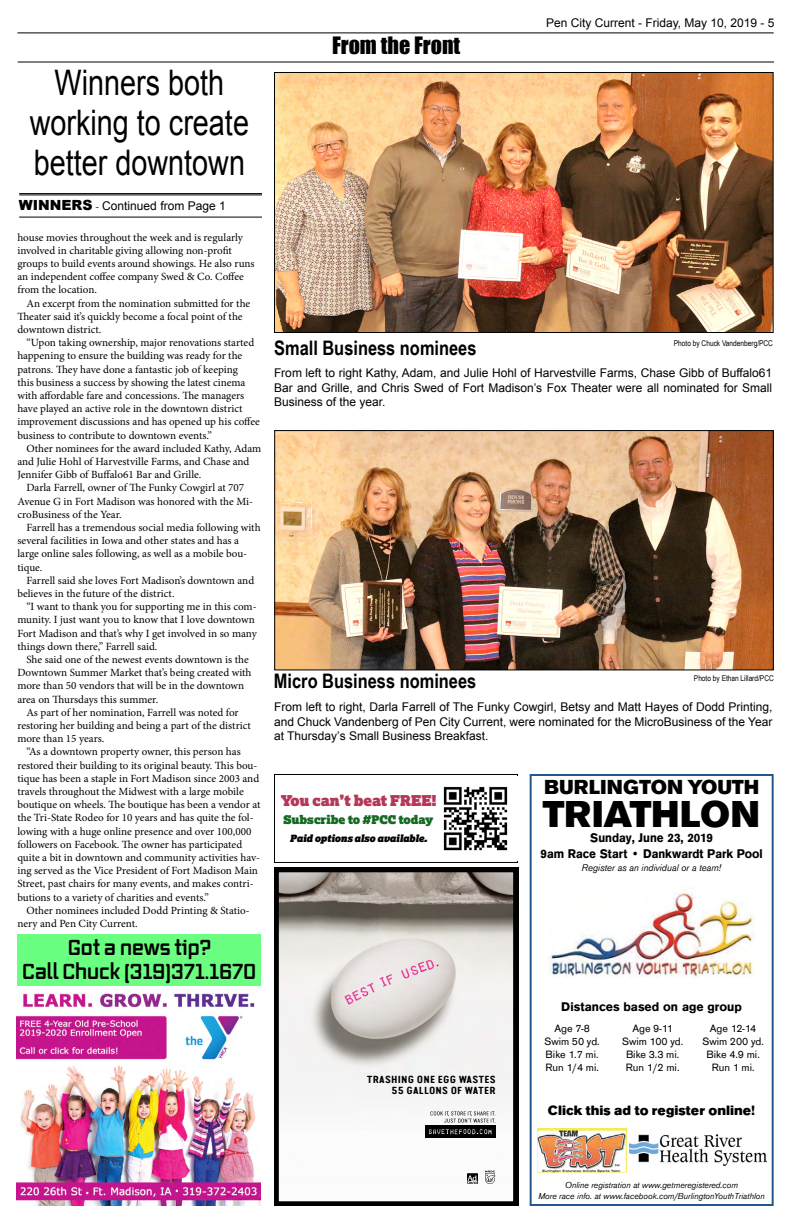
<style>
.page{position:relative;width:792px;height:1224px;background:#fff}
.page>*{position:absolute;margin:0;border:0;box-sizing:border-box;transform-origin:0 0}
.t1{font:900 38.7px "Ancona";color:#000}
.t2{font:35.2px/40px "Arial";color:#000;text-align:center;scale:.82 1}
.t3{font:22px "Impact";color:#000}
.t4{font:700 21px/24px "Vox Round";color:#000;text-align:center}
.t5{font:900 21px "Ancona";color:#000}
.t6{font:700 20px "Arial Narrow";color:#000}
.t7{font:15px "Lexia Ad";color:#b53957}
.t8{font:900 14px "Ancona";color:#000}
.t9{font:700 13px/15.6px "Ancona";color:#000;text-align:center;scale:.95 1}
.t10{font:700 13px "Ancona";color:#000}
.t11{font:12px/14.4px "Arial";color:#000;text-align:justify}
.t12{font:12px "Lexia Ad";color:#166823}
.t13{font:11px/13.2px "Minion Pro";letter-spacing:-.005em;color:#000}
.t14{font:11px/13.2px "Ancona";color:#000;text-align:center}
.t15{font:700 10.3px/10.3px "Van Condensed Pro";letter-spacing:.02em;color:#000;text-align:right}
.t16{font:italic 10px "Ancona";color:#000}
.t17{font:italic 10px "Lexia Ad";color:#000}
.t18{font:italic 9px/10.8px "Ancona";color:#000;text-align:center}
.t19{font:8px "Arial Narrow";color:#000}
.s1{font-weight:900;font-size:14px}
.s2{font-family:"Minion Pro"}
</style>
<div class="page">
<hr style="left:17px;top:32px;width:757px;height:1px;background:#000">
<hr style="left:18px;top:62px;width:756px;height:1px;background:#000">
<img style="left:17px;top:993px;width:244px;height:213px">
<img style="left:537px;top:1129px;width:89px;height:43px">
<img style="left:630px;top:1134px;width:136px;height:32px">
<img style="left:549px;top:890px;width:206px;height:88px">
<div style="left:530px;top:774px;width:244px;height:432px;border:2px solid #23578d"></div>
<hr style="left:19px;top:193px;width:243px;height:1px;background:#000">
<hr style="left:19px;top:195px;width:243px;height:1px;background:#000">
<hr style="left:19px;top:217px;width:243px;height:1px;background:#000">
<img style="left:276px;top:74px;width:496px;height:257px">
<div style="left:274px;top:72px;width:500px;height:261px;border:1px solid #000"></div>
<img style="left:276px;top:432px;width:496px;height:236px">
<div style="left:274px;top:430px;width:500px;height:240px;border:1px solid #000"></div>
<div style="left:17px;top:934px;width:244px;height:52px;background:#6aff80"></div>
<svg style="left:274px;top:868px;width:244px;height:338px"></svg>
<div style="left:425px;top:1126px;width:70px;height:12px;background:#000"></div>
<svg style="left:429px;top:1129px;width:63px;height:6px"></svg>
<svg style="left:430px;top:1111px;width:66px;height:12px"></svg>
<svg style="left:467px;top:1173px;width:11px;height:11px"></svg>
<svg style="left:485px;top:1171px;width:10px;height:13px"></svg>
<div style="left:274px;top:774px;width:244px;height:89px;border:1px solid #000"></div>
<img style="left:443px;top:777px;width:74px;height:83px">
<h2 class="t2" style="left:30px;top:63px;width:269px">Winners both working to create better downtown</h2>
<p class="t11" style="left:19px;top:198px;width:208px"><span class="s1">WINNERS</span> <span class="s2">-</span> Continued from Page 1</p>
<p class="t13" style="left:17px;top:231px;width:239px">house movies throughout the week and is regularly involved in charitable giving allowing non-profit groups to build events around showings. He also runs an independent coffee company Swed &amp; Co. Coffee from the location.</p>
<p class="t13" style="left:17px;top:297px;width:234px;text-indent:9px">An excerpt from the nomination submitted for the<br>Theater said it’s quickly become a focal point of the downtown district.</p>
<p class="t13" style="left:17px;top:336px;width:244px;text-indent:9px">“Upon taking ownership, major renovations started happening to ensure the building was ready for the patrons. They have done a fantastic job of keeping<br>this business a success by showing the latest cinema with affordable fare and concessions. The managers have played an active role in the downtown district improvement discussions and has opened up his coffee business to contribute to downtown events.”</p>
<p class="t13" style="left:26px;top:442px;width:237px">Other nominees for the award included Kathy, Adam</p>
<p class="t13" style="left:17px;top:455px;width:234px">and Julie Hohl of Harvestville Farms, and Chase and</p>
<p class="t13" style="left:17px;top:468px;width:186px">Jennifer Gibb of Buffalo61 Bar and Grille.</p>
<p class="t13" style="left:26px;top:481px;width:219px">Darla Farrell, owner of The Funky Cowgirl at 707</p>
<p class="t13" style="left:17px;top:495px;width:237px">Avenue G in Fort Madison was honored with the Mi-</p>
<p class="t13" style="left:17px;top:508px;width:106px">croBusiness of the Year.</p>
<p class="t13" style="left:26px;top:521px;width:236px">Farrell has a tremendous social media following with</p>
<p class="t13" style="left:17px;top:534px;width:223px">several facilities in Iowa and other states and has a</p>
<p class="t13" style="left:17px;top:547px;width:231px">large online sales following, as well as a mobile bou-</p>
<p class="t13" style="left:17px;top:561px;width:27px">tique.</p>
<p class="t13" style="left:26px;top:574px;width:229px">Farrell said she loves Fort Madison’s downtown and</p>
<p class="t13" style="left:17px;top:587px;width:159px">believes in the future of the district.</p>
<p class="t13" style="left:26px;top:600px;width:232px">“I want to thank you for supporting me in this com-</p>
<p class="t13" style="left:17px;top:613px;width:239px">munity. I just want you to know that I love downtown</p>
<p class="t13" style="left:17px;top:627px;width:241px">Fort Madison and that’s why I get involved in so many</p>
<p class="t13" style="left:17px;top:640px;width:142px">things down there,” Farrell said.</p>
<p class="t13" style="left:26px;top:653px;width:224px">She said one of the newest events downtown is the</p>
<p class="t13" style="left:17px;top:666px;width:236px">Downtown Summer Market that’s being created with</p>
<p class="t13" style="left:17px;top:679px;width:228px">more than 50 vendors that will be in the downtown</p>
<p class="t13" style="left:17px;top:693px;width:142px">area on Thursdays this summer.</p>
<p class="t13" style="left:26px;top:706px;width:214px">As part of her nomination, Farrell was noted for</p>
<p class="t13" style="left:17px;top:719px;width:235px">restoring her building and being a part of the district</p>
<p class="t13" style="left:17px;top:732px;width:88px">more than 15 years.</p>
<p class="t13" style="left:26px;top:745px;width:216px">“As a downtown property owner, this person has</p>
<p class="t13" style="left:17px;top:759px;width:242px">restored their building to its original beauty. This bou-</p>
<p class="t13" style="left:17px;top:772px;width:243px">tique has been a staple in Fort Madison since 2003 and</p>
<p class="t13" style="left:17px;top:785px;width:228px">travels throughout the Midwest with a large mobile</p>
<p class="t13" style="left:17px;top:798px;width:245px">boutique on wheels. The boutique has been a vendor at</p>
<p class="t13" style="left:17px;top:811px;width:238px">the Tri-State Rodeo for 10 years and has quite the fol-</p>
<p class="t13" style="left:17px;top:825px;width:236px">lowing with a huge online presence and over 100,000</p>
<p class="t13" style="left:17px;top:838px;width:226px">followers on Facebook. The owner has participated</p>
<p class="t13" style="left:17px;top:851px;width:244px">quite a bit in downtown and community activities hav-</p>
<p class="t13" style="left:17px;top:864px;width:242px">ing served as the Vice President of Fort Madison Main</p>
<p class="t13" style="left:17px;top:877px;width:238px">Street, past chairs for many events, and makes contri-</p>
<p class="t13" style="left:17px;top:891px;width:193px">butions to a variety of charities and events.”</p>
<p class="t13" style="left:26px;top:904px;width:225px">Other nominees included Dodd Printing &amp; Statio-</p>
<p class="t13" style="left:17px;top:917px;width:122px">nery and Pen City Current.</p>
<h3 class="t4" style="left:22px;top:935px;width:236px">Got a news tip?<br>Call Chuck (319)371.1670</h3>
<h3 class="t3" style="left:332px;top:28px;width:130px">From the Front</h3>
<p class="t11" style="left:546px;top:15px;width:230px">Pen City Current - Friday, May 10, 2019 - 5</p>
<h3 class="t6" style="left:274px;top:332px;width:204px">Small Business nominees</h3>
<p class="t19" style="left:674px;top:337px;width:101px">Photo by Chuck Vandenberg/PCC</p>
<p class="t11" style="left:274px;top:366px;width:500px">From left to right Kathy, Adam, and Julie Hohl of Harvestville Farms, Chase Gibb of Buffalo61<br>Bar and Grille, and Chris Swed of Fort Madison’s Fox Theater were all nominated for Small Business of the year.</p>
<h3 class="t6" style="left:274px;top:666px;width:204px">Micro Business nominees</h3>
<p class="t19" style="left:694px;top:673px;width:81px">Photo by Ethan Lillard/PCC</p>
<p class="t11" style="left:274px;top:700px;width:500px">From left to right, Darla Farrell of The Funky Cowgirl, Betsy and Matt Hayes of Dodd Printing, and Chuck Vandenberg of Pen City Current, were nominated for the MicroBusiness of the Year at Thursday’s Small Business Breakfast.</p>
<h3 class="t7" style="left:281px;top:793px;width:157px">You can’t beat FREE!</h3>
<p class="t12" style="left:284px;top:813px;width:151px">Subscribe to #PCC today</p>
<p class="t17" style="left:290px;top:833px;width:139px">Paid options also available.</p>
<h3 class="t5" style="left:544px;top:771px;width:217px">BURLINGTON YOUTH</h3>
<h1 class="t1" style="left:543px;top:785px;width:219px">TRIATHLON</h1>
<p class="t9" style="left:541px;top:829px;width:236px">Sunday, June 23, 2019<br>9am Race Start • Dankwardt Park Pool</p>
<p class="t16" style="left:582px;top:860px;width:141px">Register as an individual or a team!</p>
<p class="t15" style="left:367px;top:1074px;width:131px">TRASHING ONE EGG WASTES<br>55 GALLONS OF WATER</p>
<p class="t10" style="left:561px;top:997px;width:182px">Distances based on age group</p>
<p class="t14" style="left:545px;top:1021px;width:57px">Age 7-8<br>Swim 50 yd.<br>Bike 1.7 mi.<br>Run 1/4 mi.</p>
<p class="t14" style="left:622px;top:1021px;width:62px">Age 9-11<br>Swim 100 yd.<br>Bike 3.3 mi.<br>Run 1/2 mi.</p>
<p class="t14" style="left:702px;top:1021px;width:63px">Age 12-14<br>Swim 200 yd.<br>Bike 4.9 mi.<br>Run 1 mi.</p>
<p class="t8" style="left:548px;top:1100px;width:209px">Click this ad to register online!</p>
<p class="t18" style="left:538px;top:1179px;width:228px">Online registration at www.getmeregistered.com<br>More race info. at www.facebook.com/BurlingtonYouthTriathlon</p>
</div>
